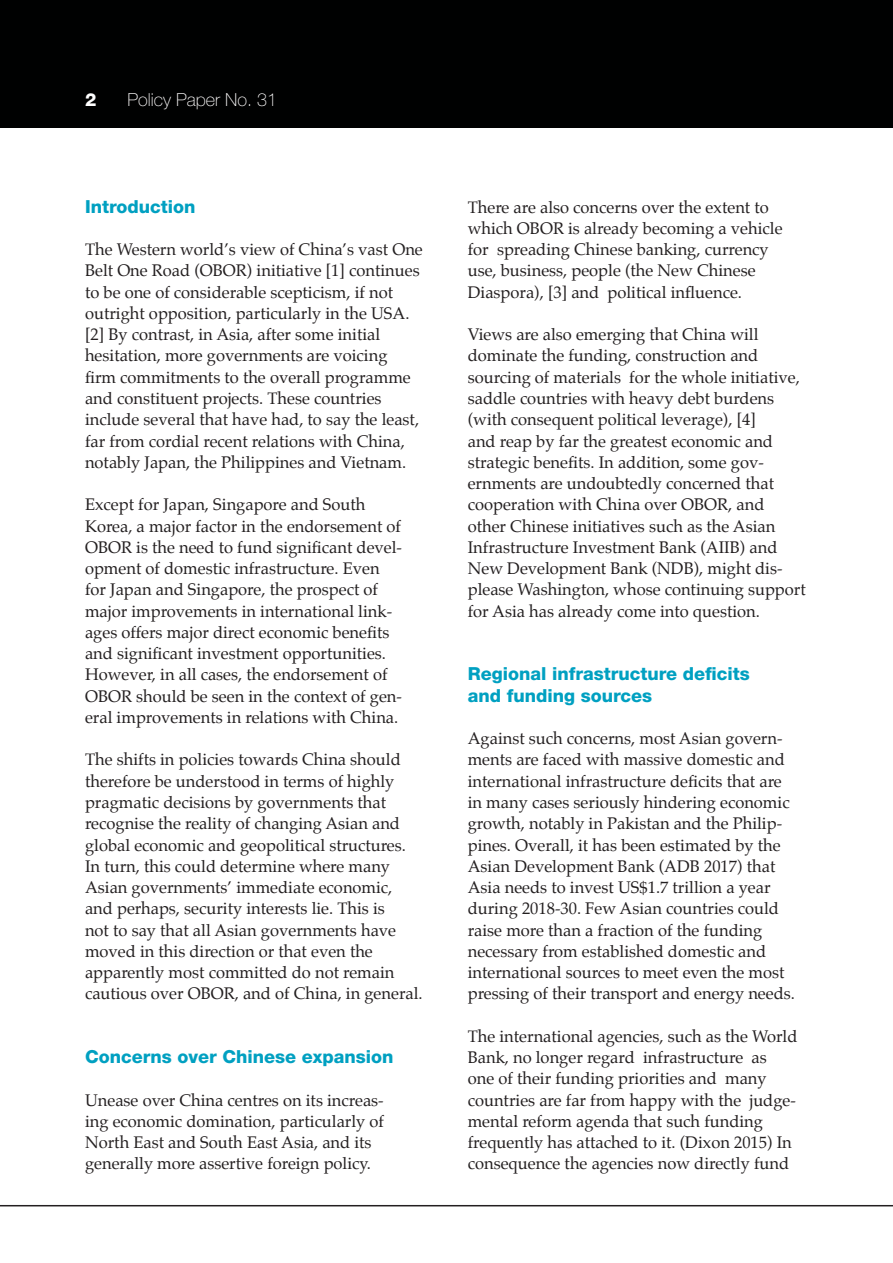
<style>
.page{position:relative;width:893px;height:1263px;background:#fff}
.page>*{position:absolute;margin:0;border:0;box-sizing:border-box;transform-origin:0 0}
.Subheading{font:800 18px/21.6px "Helvetica Neue LT Std";color:#00a0c1}
.t1{font:100 18px "Helvetica Neue LT Std";color:#fff}
.t2{font:800 18px "Helvetica Neue LT Std";color:#fff}
.Palatino_Body_1st{font:16.5px/21.3px "Palatino";color:#231f20}
</style>
<div class="page">
<div style="left:0;top:0;width:893px;height:128px;background:#000101"></div>
<hr style="left:0;top:1205px;width:893px;height:1px;background:#231f20">
<p class="t2" style="left:85px;top:89px;width:13px">2</p>
<p class="t1" style="left:128px;top:90px;width:151px">Policy Paper No. 31</p>
<p class="Subheading" style="left:85px;top:195px;width:112px">Introduction</p>
<p class="Palatino_Body_1st" style="left:85px;top:239px;width:339px">The Western world’s view of China’s vast One Belt One Road (OBOR) initiative [1] continues to be one of considerable scepticism, if not outright opposition, particularly in the USA. [2] By contrast, in Asia, after some initial hesitation, more governments are voicing<br>firm commitments to the overall programme and constituent projects. These countries include several that have had, to say the least, far from cordial recent relations with China, notably Japan, the Philippines and Vietnam.</p>
<p class="Palatino_Body_1st" style="left:85px;top:494px;width:319px">Except for Japan, Singapore and South Korea, a major factor in the endorsement of OBOR is the need to fund significant devel&shy;opment of domestic infrastructure. Even for Japan and Singapore, the prospect of major improvements in international link&shy;ages offers major direct economic benefits and significant investment opportunities.<br>However, in all cases, the endorsement of OBOR should be seen in the context of gen&shy;eral improvements in relations with China.</p>
<p class="Palatino_Body_1st" style="left:85px;top:749px;width:339px">The shifts in policies towards China should therefore be understood in terms of highly pragmatic decisions by governments that recognise the reality of changing Asian and global economic and geopolitical structures.<br>In turn, this could determine where many Asian governments’ immediate economic, and perhaps, security interests lie. This is<br>not to say that all Asian governments have moved in this direction or that even the apparently most committed do not remain cautious over OBOR, and of China, in general.</p>
<p class="Subheading" style="left:85px;top:1046px;width:310px">Concerns over Chinese expansion</p>
<p class="Palatino_Body_1st" style="left:85px;top:1089px;width:301px">Unease over China centres on its increas&shy;ing economic domination, particularly of North East and South East Asia, and its generally more assertive foreign policy.</p>
<p class="Palatino_Body_1st" style="left:468px;top:196px;width:316px">There are also concerns over the extent to which OBOR is already becoming a vehicle for spreading Chinese banking, currency use, business, people (the New Chinese Diaspora), [3] and political influence.</p>
<p class="Palatino_Body_1st" style="left:468px;top:324px;width:340px">Views are also emerging that China will dominate the funding, construction and sourcing of materials for the whole initiative, saddle countries with heavy debt burdens (with consequent political leverage), [4]<br>and reap by far the greatest economic and strategic benefits. In addition, some gov&shy;ernments are undoubtedly concerned that cooperation with China over OBOR, and other Chinese initiatives such as the Asian Infrastructure Investment Bank (AIIB) and New Development Bank (NDB), might dis&shy;please Washington, whose continuing support for Asia has already come into question.</p>
<p class="Subheading" style="left:468px;top:663px;width:284px">Regional infrastructure deficits and funding sources</p>
<p class="Palatino_Body_1st" style="left:468px;top:728px;width:329px">Against such concerns, most Asian govern&shy;ments are faced with massive domestic and international infrastructure deficits that are in many cases seriously hindering economic growth, notably in Pakistan and the Philip&shy;pines. Overall, it has been estimated by the Asian Development Bank (ADB 2017) that Asia needs to invest US$1.7 trillion a year during 2018-30. Few Asian countries could raise more than a fraction of the funding necessary from established domestic and international sources to meet even the most pressing of their transport and energy needs.</p>
<p class="Palatino_Body_1st" style="left:468px;top:1025px;width:331px">The international agencies, such as the World Bank, no longer regard infrastructure as<br>one of their funding priorities and many countries are far from happy with the judge&shy;mental reform agenda that such funding frequently has attached to it. (Dixon 2015) In consequence the agencies now directly fund</p>
</div>
